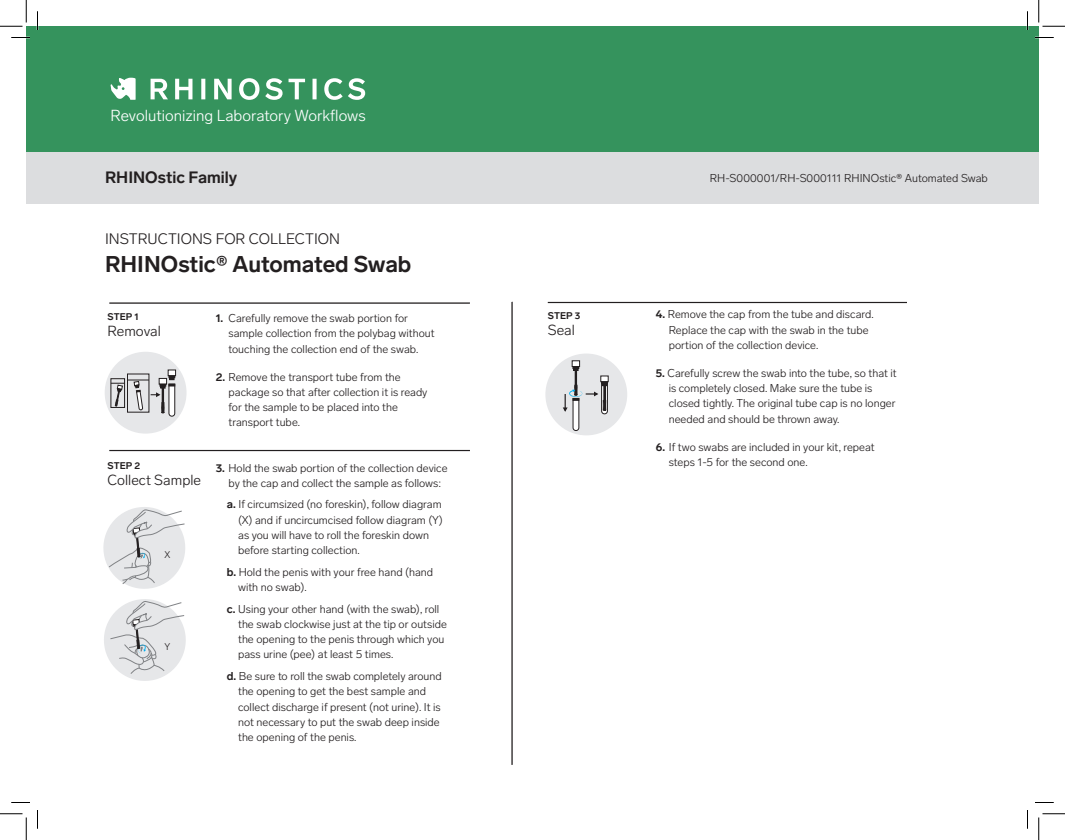
<style>
.page{position:relative;width:1065px;height:840px;background:#fff}
.page>*{position:absolute;margin:0;border:0;box-sizing:border-box;transform-origin:0 0}
.Body{font:700 22.5px "Lab Grotesque";color:#231f20}
.t1{font:300 17.62px "Lab Grotesque";color:#231f20}
.H1_blue{font:700 16.25px "Lab Grotesque";color:#231f20}
.t2{font:300 15.75px "Lab Grotesque";color:#fff}
.Body-2{font:300 15px "Lab Grotesque";color:#231f20}
.t3{font:300 14.38px "Lab Grotesque";color:#231f20}
.Body-3{font:300 11.25px/15.2px "Lab Grotesque";color:#231f20}
.t4{font:700 9.62px "Lab Grotesque";color:#231f20}
.t5{font:300 9.62px "Lab Grotesque";color:#231f20}
.s1{font-weight:700}
</style>
<div class="page">
<div style="left:26px;top:151px;width:1013px;height:52px;background:#dcdddf"></div>
<div style="left:26px;top:26px;width:1013px;height:126px;background:#35935d"></div>
<svg style="left:111px;top:77px;width:254px;height:23px"></svg>
<div style="left:545px;top:354px;width:82px;height:81px;background:#e6e7e9;border-radius:50%"></div>
<div style="left:601px;top:376px;width:7px;height:6px;background:#fff"></div>
<div style="left:601px;top:376px;width:7px;height:6px;border:1px solid #231f20"></div>
<div style="left:572px;top:361px;width:8px;height:6px;background:#fff"></div>
<div style="left:572px;top:361px;width:8px;height:6px;border:1px solid #231f20"></div>
<svg style="left:573px;top:366px;width:6px;height:5px"></svg>
<div style="left:575px;top:370px;width:2px;height:25px;border:1px solid #231f20"></div>
<svg style="left:563px;top:382px;width:45px;height:49px"></svg>
<hr style="left:548px;top:302px;width:359px;height:1px;background:#231f20">
<hr style="left:109px;top:302px;width:361px;height:2px;background:#231f20">
<hr style="left:511px;top:302px;width:2px;height:463px;background:#231f20">
<div style="left:105px;top:352px;width:82px;height:82px;background:#e6e7e9;border-radius:50%"></div>
<div style="left:168px;top:370px;width:8px;height:6px;background:#fff"></div>
<div style="left:168px;top:370px;width:8px;height:6px;border:1px solid #231f20"></div>
<svg style="left:110px;top:374px;width:65px;height:43px"></svg>
<hr style="left:109px;top:450px;width:361px;height:1px;background:#231f20">
<svg style="left:103px;top:507px;width:83px;height:174px"></svg>
<svg style="left:11px;top:37px;width:19px;height:1px"></svg>
<svg style="left:1035px;top:37px;width:19px;height:1px"></svg>
<svg style="left:11px;top:802px;width:19px;height:1px"></svg>
<svg style="left:1035px;top:802px;width:19px;height:1px"></svg>
<svg style="left:37px;top:11px;width:1px;height:19px"></svg>
<svg style="left:37px;top:810px;width:1px;height:19px"></svg>
<svg style="left:1027px;top:11px;width:1px;height:19px"></svg>
<svg style="left:1027px;top:810px;width:1px;height:19px"></svg>
<svg style="left:0;top:0;width:27px;height:27px"></svg>
<svg style="left:0;top:814px;width:27px;height:26px"></svg>
<svg style="left:1039px;top:0;width:26px;height:27px"></svg>
<svg style="left:1039px;top:814px;width:26px;height:26px"></svg>
<p class="t2" style="left:111px;top:106px;width:257px">Revolutionizing Laboratory Workflows</p>
<p class="H1_blue" style="left:105px;top:168px;width:134px">RHINOstic Family</p>
<p class="Body-3" style="left:710px;top:171px;width:279px">RH-S000001/RH-S000111 RHINOstic® Automated Swab</p>
<p class="Body-2" style="left:105px;top:230px;width:237px">INSTRUCTIONS FOR COLLECTION</p>
<p class="Body" style="left:105px;top:251px;width:308px">RHINOstic® Automated Swab</p>
<p class="t1" style="left:245px;top:253px;width:149px">Instructions for Use</p>
<p class="t4" style="left:108px;top:310px;width:33px">STEP 1</p>
<p class="t3" style="left:108px;top:322px;width:55px">Removal</p>
<p class="Body-3" style="left:229px;top:311px;width:208px;text-indent:-13px"><span class="s1">1.</span> Carefully remove the swab portion for sample collection from the polybag without touching the collection end of the swab.</p>
<p class="Body-3" style="left:229px;top:369px;width:201px;text-indent:-13px"><span class="s1">2.</span> Remove the transport tube from the package so that after collection it is ready for the sample to be placed into the transport tube.</p>
<p class="t4" style="left:548px;top:309px;width:34px">STEP 3</p>
<p class="t3" style="left:548px;top:321px;width:29px">Seal</p>
<p class="Body-3" style="left:669px;top:307px;width:206px;text-indent:-13px"><span class="s1">4.</span> Remove the cap from the tube and discard.<br>Replace the cap with the swab in the tube portion of the collection device.</p>
<p class="Body-3" style="left:669px;top:365px;width:229px;text-indent:-13px"><span class="s1">5.</span> Carefully screw the swab into the tube, so that it is completely closed. Make sure the tube is closed tightly. The original tube cap is no longer needed and should be thrown away.</p>
<p class="Body-3" style="left:656px;top:439px;width:220px"><span class="s1">6.</span> If two swabs are included in your kit, repeat</p>
<p class="t4" style="left:108px;top:460px;width:34px">STEP 2</p>
<p class="Body-3" style="left:669px;top:454px;width:140px">steps 1-5 for the second one.</p>
<p class="t3" style="left:108px;top:472px;width:95px">Collect Sample</p>
<p class="Body-3" style="left:216px;top:460px;width:233px;text-align:center"><span class="s1">3.</span> Hold the swab portion of the collection device by the cap and collect the sample as follows:</p>
<p class="Body-3" style="left:238px;top:497px;width:206px;text-indent:-11px"><span class="s1">a.</span> If circumsized (no foreskin), follow diagram (X) and if uncircumcised follow diagram (Y) as you will have to roll the foreskin down before starting collection.</p>
<p class="Body-3" style="left:238px;top:564px;width:196px;text-indent:-11px"><span class="s1">b.</span> Hold the penis with your free hand (hand with no swab).</p>
<p class="Body-3" style="left:238px;top:601px;width:210px;text-indent:-11px"><span class="s1">c.</span> Using your other hand (with the swab), roll the swab clockwise just at the tip or outside the opening to the penis through which you pass urine (pee) at least 5 times.</p>
<p class="Body-3" style="left:238px;top:669px;width:205px;text-indent:-11px"><span class="s1">d.</span> Be sure to roll the swab completely around the opening to get the best sample and collect discharge if present (not urine). It is not necessary to put the swab deep inside the opening of the penis.</p>
<p class="t5" style="left:164px;top:549px;width:7px">X</p>
<p class="t5" style="left:164px;top:641px;width:7px">Y</p>
</div>
